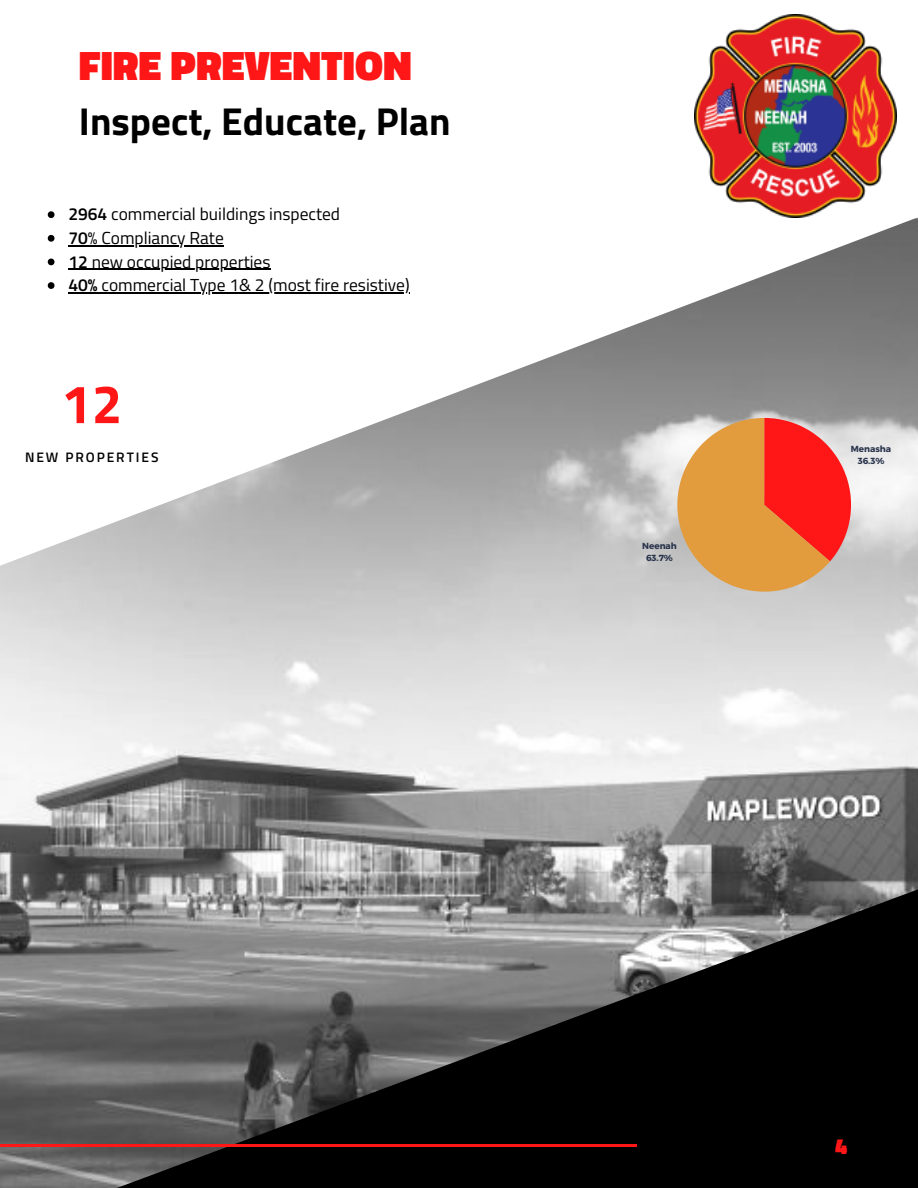
<style>
.page{position:relative;width:918px;height:1188px;background:#fff}
.page>*{position:absolute;margin:0;border:0;box-sizing:border-box;transform-origin:0 0}
.t1{font:700 54.45px "Titillium Web";color:#ff1616}
.t2{font:900 41.7px "Titillium Web";color:#ff1616}
.t3{font:700 39px "Titillium Web";color:#000}
.t4{font:900 21.9px "Titillium Web";color:#ff1616}
.t5{font:17.4px "Titillium Web";color:#000}
.t6{font:600 13.8px "Titillium Web";letter-spacing:.14em;color:#000}
.t7{font:700 8.85px/12.6px "Montserrat";color:#27324a;text-align:center}
.s1{font-weight:600}
</style>
<div class="page">
<img style="left:0;top:217px;width:918px;height:672px">
<svg style="left:0;top:889px;width:918px;height:299px;background:#474747"></svg>
<hr style="left:0;top:1145px;width:637px;height:2px;background:#ff1616">
<img style="left:694px;top:15px;width:203px;height:202px">
<svg style="left:48px;top:211px;width:7px;height:7px"></svg>
<svg style="left:48px;top:235px;width:7px;height:7px"></svg>
<svg style="left:68px;top:245px;width:20px;height:1px"></svg>
<hr style="left:88px;top:245px;width:136px;height:1px;background:#000">
<svg style="left:48px;top:259px;width:7px;height:6px"></svg>
<svg style="left:68px;top:269px;width:20px;height:1px"></svg>
<hr style="left:88px;top:269px;width:183px;height:1px;background:#000">
<svg style="left:48px;top:282px;width:7px;height:7px"></svg>
<hr style="left:68px;top:292px;width:30px;height:1px;background:#000">
<hr style="left:98px;top:292px;width:312px;height:1px;background:#000">
<svg style="left:677px;top:418px;width:174px;height:174px;background:#e68152"></svg>
<p class="t2" style="left:79px;top:33px;width:334px">FIRE PREVENTION</p>
<p class="t3" style="left:79px;top:91px;width:373px">Inspect, Educate, Plan</p>
<p class="t5" style="left:68px;top:201px;width:273px"><span class="s1">2964</span> commercial buildings inspected</p>
<p class="t5" style="left:68px;top:224px;width:157px"><span class="s1">70</span>% Compliancy Rate</p>
<p class="t5" style="left:68px;top:248px;width:204px"><span class="s1">12</span> new occupied properties</p>
<p class="t5" style="left:68px;top:271px;width:343px"><span class="s1">40%</span> commercial Type 1&amp; 2 (most fire resistive)</p>
<p class="t1" style="left:61px;top:361px;width:62px">12</p>
<p class="t6" style="left:25px;top:446px;width:135px">NEW PROPERTIES</p>
<p class="t7" style="left:642px;top:539px;width:36px">Neenah<br>63.7%</p>
<p class="t7" style="left:851px;top:442px;width:42px">Menasha<br>36.3%</p>
<h1 class="t4" style="left:835px;top:1129px;width:14px">4</h1>
</div>
